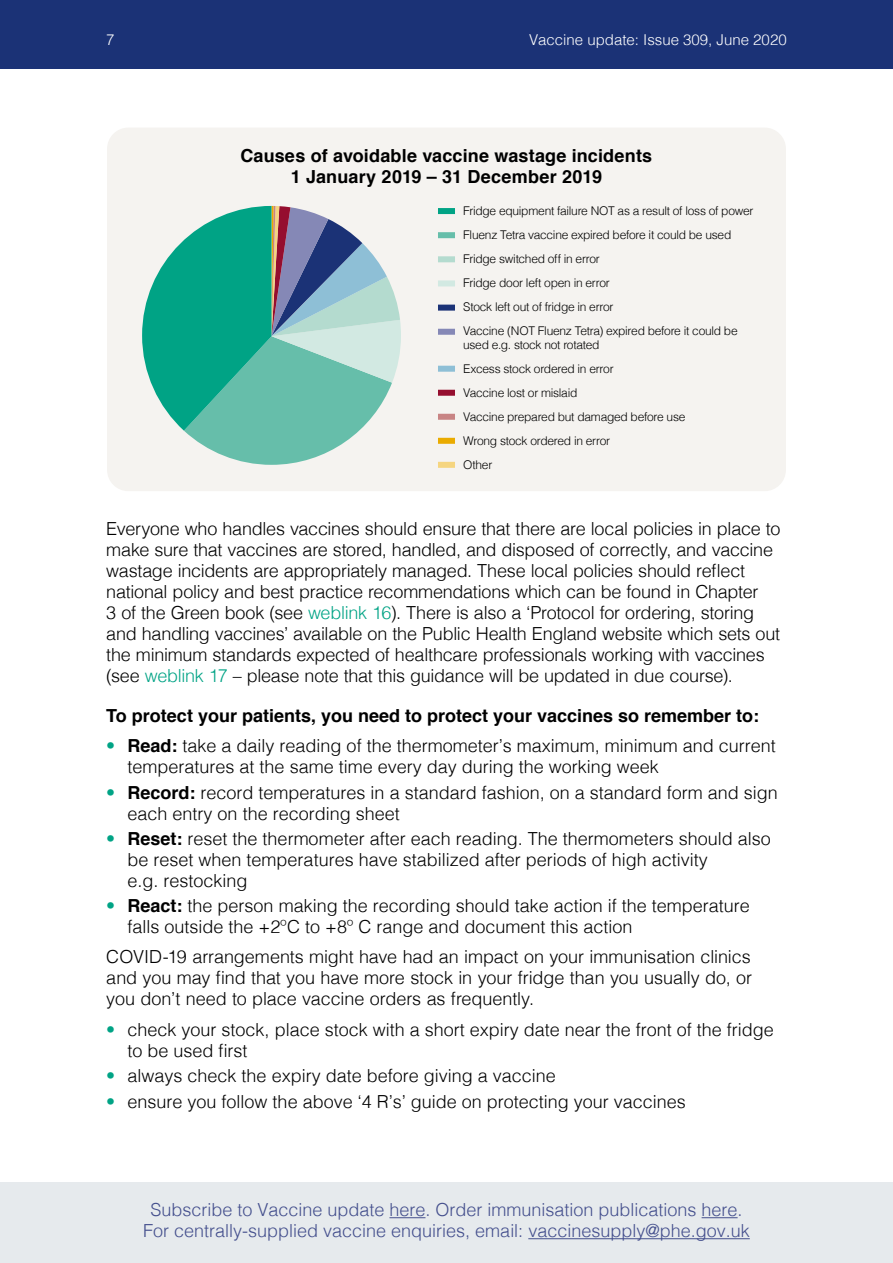
<style>
.page{position:relative;width:893px;height:1263px;background:#fff}
.page>*{position:absolute;margin:0;border:0;box-sizing:border-box;transform-origin:0 0}
.t1{font:300 18px/21px "Helvetica";color:#000}
.t2{font:300 18px/21px "Helvetica";color:#444f8d;text-align:center}
.t3{font:700 18px/21px "Helvetica";color:#000;text-align:center}
.t4{font:300 15px "Helvetica";color:#fff}
.t5{font:300 12px/24px "Helvetica";letter-spacing:-.02em;color:#000}
.s1{color:#00a385}
.s2{font-weight:700}
</style>
<div class="page">
<div style="left:0;top:1182px;width:893px;height:81px;background:#e6eaed"></div>
<div style="left:0;top:0;width:893px;height:68px;background:#1b3276"></div>
<hr style="left:389px;top:1217px;width:36px;height:1px;background:#444f8d">
<hr style="left:702px;top:1217px;width:36px;height:1px;background:#444f8d">
<hr style="left:528px;top:1238px;width:222px;height:1px;background:#444f8d">
<div style="left:107px;top:128px;width:679px;height:363px;background:#f5f3f0;border-radius:21px"></div>
<div style="left:438px;top:208px;width:17px;height:6px;background:#00a385"></div>
<div style="left:438px;top:232px;width:17px;height:6px;background:#66beaa"></div>
<div style="left:438px;top:256px;width:17px;height:6px;background:#b4dbcf"></div>
<div style="left:438px;top:280px;width:17px;height:6px;background:#d2e9e2"></div>
<div style="left:438px;top:305px;width:17px;height:6px;background:#1b3276"></div>
<div style="left:438px;top:329px;width:17px;height:6px;background:#8588b6"></div>
<div style="left:438px;top:366px;width:17px;height:6px;background:#8ebfd6"></div>
<div style="left:438px;top:390px;width:17px;height:6px;background:#950e2f"></div>
<div style="left:438px;top:414px;width:17px;height:6px;background:#c88484"></div>
<div style="left:438px;top:438px;width:17px;height:6px;background:#eaab00"></div>
<div style="left:438px;top:462px;width:17px;height:6px;background:#f5d580"></div>
<svg style="left:142px;top:206px;width:259px;height:259px"></svg>
<p class="t4" style="left:106px;top:27px;width:10px">7</p>
<p class="t4" style="left:529px;top:27px;width:259px">Vaccine update: Issue 309, June 2020</p>
<p class="t3" style="left:240px;top:146px;width:413px">Causes of avoidable vaccine wastage incidents<br>1 January 2019 – 31 December 2019</p>
<p class="t5" style="left:463px;top:198px;width:292px">Fridge equipment failure NOT as a result of loss of power Fluenz Tetra vaccine expired before it could be used Fridge switched off in error<br>Fridge door left open in error<br>Stock left out of fridge in error<br>Vaccine (NOT Fluenz Tetra) expired before it could be</p>
<p class="t5" style="left:463px;top:331px;width:224px">used e.g. stock not rotated<br>Excess stock ordered in error<br>Vaccine lost or mislaid<br>Vaccine prepared but damaged before use<br>Wrong stock ordered in error<br>Other</p>
<p class="t1" style="left:106px;top:517px;width:676px">Everyone who handles vaccines should ensure that there are local policies in place to make sure that vaccines are stored, handled, and disposed of correctly, and vaccine wastage incidents are appropriately managed. These local policies should reflect national policy and best practice recommendations which can be found in Chapter<br>3 of the Green book (see <span class="s1">weblink 16</span>). There is also a ‘Protocol for ordering, storing and handling vaccines’ available on the Public Health England website which sets out the minimum standards expected of healthcare professionals working with vaccines (see <span class="s1">weblink 17</span> – please note that this guidance will be updated in due course).</p>
<p class="t3" style="left:106px;top:706px;width:654px">To protect your patients, you need to protect your vaccines so remember to:</p>
<p class="t1" style="left:128px;top:734px;width:650px;text-indent:-21px"><span class="s1">•</span> <span class="s2">Read:</span> take a daily reading of the thermometer’s maximum, minimum and current temperatures at the same time every day during the working week</p>
<p class="t1" style="left:128px;top:780px;width:652px;text-indent:-21px"><span class="s1">•</span> <span class="s2">Record:</span> record temperatures in a standard fashion, on a standard form and sign each entry on the recording sheet</p>
<p class="t1" style="left:128px;top:827px;width:645px;text-indent:-21px"><span class="s1">•</span> <span class="s2">Reset:</span> reset the thermometer after each reading. The thermometers should also be reset when temperatures have stabilized after periods of high activity<br>e.g. restocking</p>
<p class="t1" style="left:128px;top:894px;width:624px;text-indent:-21px"><span class="s1">•</span> <span class="s2">React:</span> the person making the recording should take action if the temperature falls outside the +2ºC to +8º C range and document this action</p>
<p class="t1" style="left:106px;top:944px;width:647px;text-align:justify">COVID-19 arrangements might have had an impact on your immunisation clinics and you may find that you have more stock in your fridge than you usually do, or you don’t need to place vaccine orders as frequently.</p>
<p class="t1" style="left:128px;top:1018px;width:648px;text-indent:-21px"><span class="s1">•</span> check your stock, place stock with a short expiry date near the front of the fridge to be used first</p>
<p class="t1" style="left:106px;top:1064px;width:451px"><span class="s1">•</span> always check the expiry date before giving a vaccine</p>
<p class="t1" style="left:106px;top:1089px;width:581px"><span class="s1">•</span> ensure you follow the above ‘4 R’s’ guide on protecting your vaccines</p>
<p class="t2" style="left:143px;top:1198px;width:608px">Subscribe to Vaccine update here. Order immunisation publications here.<br>For centrally-supplied vaccine enquiries, email: vaccinesupply@phe.gov.uk</p>
</div>
